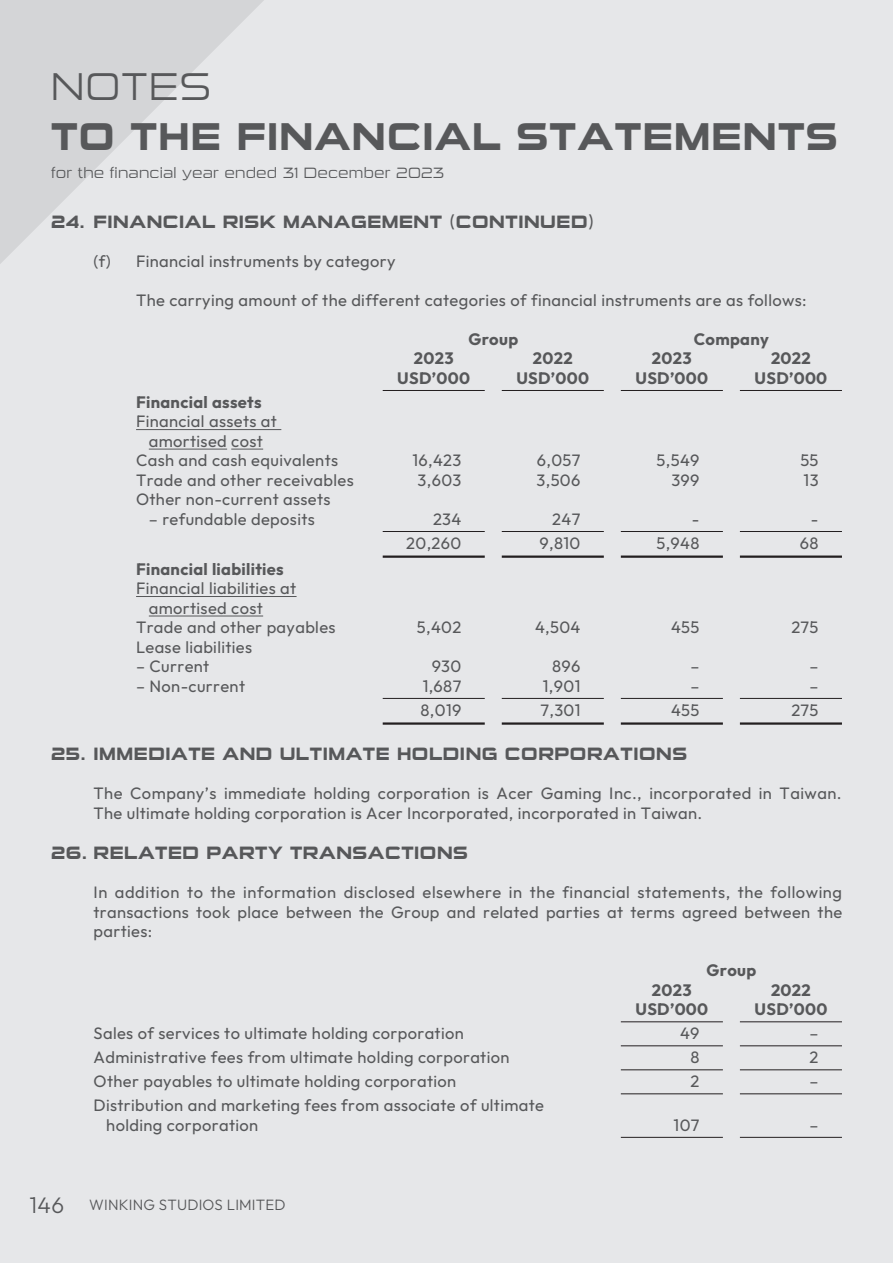
<style>
.page{position:relative;width:893px;height:1263px;background:#e6e7e9}
.page>*{position:absolute;margin:0;border:0;box-sizing:border-box;transform-origin:0 0}
.t1{font:700 39px "Sui Generis Rg";letter-spacing:.03em;color:#57585a}
.t2{font:39px "Sui Generis Lt";letter-spacing:.03em;color:#57585a}
.t3{font:700 18px "Sui Generis Rg";letter-spacing:.03em;color:#57585a}
.t4{font:16.5px/19.5px "Outfit";letter-spacing:.02em;color:#57585a}
.t5{font:700 16.5px "Outfit";letter-spacing:.02em;color:#57585a}
.t6{font:15px "Sui Generis Lt";letter-spacing:.01em;color:#57585a}
.t7{font:300 15px "Outfit";letter-spacing:.01em;color:#57585a}
.s1{font-size:22.5px}
</style>
<div class="page">
<svg style="left:0;top:0;width:264px;height:264px;fill:#d8d9db"></svg>
<hr style="left:383px;top:390px;width:102px;height:1px;background:#231f20">
<hr style="left:502px;top:390px;width:102px;height:1px;background:#231f20">
<hr style="left:621px;top:390px;width:102px;height:1px;background:#231f20">
<hr style="left:740px;top:390px;width:102px;height:1px;background:#231f20">
<hr style="left:136px;top:429px;width:145px;height:1px;background:#57585a">
<hr style="left:149px;top:449px;width:78px;height:1px;background:#57585a">
<hr style="left:231px;top:449px;width:32px;height:1px;background:#57585a">
<hr style="left:383px;top:531px;width:102px;height:1px;background:#231f20">
<hr style="left:502px;top:531px;width:102px;height:1px;background:#231f20">
<hr style="left:621px;top:531px;width:102px;height:1px;background:#231f20">
<hr style="left:740px;top:531px;width:102px;height:1px;background:#231f20">
<hr style="left:383px;top:555px;width:102px;height:3px;background:#231f20">
<hr style="left:502px;top:555px;width:102px;height:3px;background:#231f20">
<hr style="left:621px;top:555px;width:102px;height:3px;background:#231f20">
<hr style="left:740px;top:555px;width:102px;height:3px;background:#231f20">
<hr style="left:136px;top:596px;width:161px;height:1px;background:#57585a">
<hr style="left:149px;top:616px;width:114px;height:1px;background:#57585a">
<hr style="left:383px;top:698px;width:102px;height:1px;background:#231f20">
<hr style="left:502px;top:698px;width:102px;height:1px;background:#231f20">
<hr style="left:621px;top:698px;width:102px;height:1px;background:#231f20">
<hr style="left:740px;top:698px;width:102px;height:1px;background:#231f20">
<hr style="left:383px;top:722px;width:102px;height:3px;background:#231f20">
<hr style="left:502px;top:722px;width:102px;height:3px;background:#231f20">
<hr style="left:621px;top:722px;width:102px;height:3px;background:#231f20">
<hr style="left:740px;top:722px;width:102px;height:3px;background:#231f20">
<hr style="left:621px;top:1021px;width:102px;height:1px;background:#231f20">
<hr style="left:740px;top:1021px;width:102px;height:1px;background:#231f20">
<hr style="left:621px;top:1045px;width:102px;height:1px;background:#231f20">
<hr style="left:740px;top:1045px;width:102px;height:1px;background:#231f20">
<hr style="left:621px;top:1069px;width:102px;height:1px;background:#231f20">
<hr style="left:740px;top:1069px;width:102px;height:1px;background:#231f20">
<hr style="left:621px;top:1093px;width:102px;height:1px;background:#231f20">
<hr style="left:740px;top:1093px;width:102px;height:1px;background:#231f20">
<hr style="left:621px;top:1137px;width:102px;height:1px;background:#231f20">
<hr style="left:740px;top:1137px;width:102px;height:1px;background:#231f20">
<h1 class="t2" style="left:51px;top:63px;width:161px">NOTES</h1>
<h1 class="t1" style="left:51px;top:113px;width:788px">TO THE FINANCIAL STATEMENTS</h1>
<p class="t6" style="left:51px;top:164px;width:395px">for the financial year ended 31 December 2023</p>
<p class="t3" style="left:51px;top:211px;width:544px">24. FINANCIAL RISK MANAGEMENT (CONTINUED)</p>
<p class="t4" style="left:94px;top:252px;width:304px">(f) Financial instruments by category</p>
<p class="t4" style="left:136px;top:291px;width:672px">The carrying amount of the different categories of financial instruments are as follows:</p>
<p class="t5" style="left:468px;top:328px;width:51px">Group</p>
<p class="t5" style="left:694px;top:328px;width:77px">Company</p>
<p class="t5" style="left:414px;top:348px;width:41px">2023</p>
<p class="t5" style="left:533px;top:348px;width:41px">2022</p>
<p class="t5" style="left:652px;top:348px;width:41px">2023</p>
<p class="t5" style="left:771px;top:348px;width:41px">2022</p>
<p class="t5" style="left:397px;top:367px;width:74px">USD’000</p>
<p class="t5" style="left:516px;top:367px;width:74px">USD’000</p>
<p class="t5" style="left:635px;top:367px;width:74px">USD’000</p>
<p class="t5" style="left:754px;top:367px;width:74px">USD’000</p>
<p class="t5" style="left:136px;top:391px;width:127px">Financial assets</p>
<p class="t4" style="left:136px;top:412px;width:142px">Financial assets at</p>
<p class="t4" style="left:149px;top:432px;width:116px">amortised cost</p>
<p class="t4" style="left:136px;top:451px;width:204px">Cash and cash equivalents</p>
<p class="t4" style="left:412px;top:451px;width:50px">16,423</p>
<p class="t4" style="left:537px;top:451px;width:45px">6,057</p>
<p class="t4" style="left:657px;top:451px;width:44px">5,549</p>
<p class="t4" style="left:800px;top:451px;width:20px">55</p>
<p class="t4" style="left:136px;top:471px;width:219px">Trade and other receivables</p>
<p class="t4" style="left:418px;top:471px;width:45px">3,603</p>
<p class="t4" style="left:537px;top:471px;width:45px">3,506</p>
<p class="t4" style="left:671px;top:471px;width:30px">399</p>
<p class="t4" style="left:804px;top:471px;width:16px">13</p>
<p class="t4" style="left:136px;top:490px;width:196px">Other non-current assets</p>
<p class="t4" style="left:149px;top:510px;width:168px">– refundable deposits</p>
<p class="t4" style="left:433px;top:510px;width:30px">234</p>
<p class="t4" style="left:552px;top:510px;width:30px">247</p>
<p class="t4" style="left:692px;top:510px;width:9px">-</p>
<p class="t4" style="left:811px;top:510px;width:9px">-</p>
<p class="t4" style="left:406px;top:534px;width:57px">20,260</p>
<p class="t4" style="left:540px;top:534px;width:42px">9,810</p>
<p class="t4" style="left:656px;top:534px;width:45px">5,948</p>
<p class="t4" style="left:800px;top:534px;width:20px">68</p>
<p class="t5" style="left:136px;top:558px;width:149px">Financial liabilities</p>
<p class="t4" style="left:136px;top:579px;width:162px">Financial liabilities at</p>
<p class="t4" style="left:149px;top:599px;width:116px">amortised cost</p>
<p class="t4" style="left:136px;top:618px;width:201px">Trade and other payables</p>
<p class="t4" style="left:417px;top:618px;width:46px">5,402</p>
<p class="t4" style="left:535px;top:618px;width:47px">4,504</p>
<p class="t4" style="left:671px;top:618px;width:30px">455</p>
<p class="t4" style="left:791px;top:618px;width:29px">275</p>
<p class="t4" style="left:136px;top:638px;width:118px">Lease liabilities</p>
<p class="t4" style="left:136px;top:657px;width:75px">– Current</p>
<p class="t4" style="left:432px;top:657px;width:31px">930</p>
<p class="t4" style="left:552px;top:657px;width:30px">896</p>
<p class="t4" style="left:690px;top:657px;width:11px">–</p>
<p class="t4" style="left:809px;top:657px;width:11px">–</p>
<p class="t4" style="left:136px;top:677px;width:111px">– Non-current</p>
<p class="t4" style="left:423px;top:677px;width:40px">1,687</p>
<p class="t4" style="left:543px;top:677px;width:39px">1,901</p>
<p class="t4" style="left:690px;top:677px;width:11px">–</p>
<p class="t4" style="left:809px;top:677px;width:11px">–</p>
<p class="t4" style="left:420px;top:701px;width:42px">8,019</p>
<p class="t4" style="left:540px;top:701px;width:42px">7,301</p>
<p class="t4" style="left:671px;top:701px;width:30px">455</p>
<p class="t4" style="left:791px;top:701px;width:29px">275</p>
<p class="t3" style="left:51px;top:743px;width:637px">25. IMMEDIATE AND ULTIMATE HOLDING CORPORATIONS</p>
<p class="t4" style="left:94px;top:784px;width:750px">The Company’s immediate holding corporation is Acer Gaming Inc., incorporated in Taiwan.<br>The ultimate holding corporation is Acer Incorporated, incorporated in Taiwan.</p>
<p class="t3" style="left:51px;top:842px;width:418px">26. RELATED PARTY TRANSACTIONS</p>
<p class="t4" style="left:94px;top:883px;width:750px;text-align:justify">In addition to the information disclosed elsewhere in the financial statements, the following transactions took place between the Group and related parties at terms agreed between the parties:</p>
<p class="t5" style="left:706px;top:959px;width:51px">Group</p>
<p class="t5" style="left:652px;top:979px;width:41px">2023</p>
<p class="t5" style="left:771px;top:979px;width:41px">2022</p>
<p class="t5" style="left:635px;top:998px;width:74px">USD’000</p>
<p class="t5" style="left:754px;top:998px;width:74px">USD’000</p>
<p class="t4" style="left:94px;top:1024px;width:372px">Sales of services to ultimate holding corporation</p>
<p class="t4" style="left:680px;top:1024px;width:21px">49</p>
<p class="t4" style="left:809px;top:1024px;width:11px">–</p>
<p class="t4" style="left:94px;top:1048px;width:417px">Administrative fees from ultimate holding corporation</p>
<p class="t4" style="left:690px;top:1048px;width:11px">8</p>
<p class="t4" style="left:810px;top:1048px;width:10px">2</p>
<p class="t4" style="left:94px;top:1072px;width:364px">Other payables to ultimate holding corporation</p>
<p class="t4" style="left:691px;top:1072px;width:10px">2</p>
<p class="t4" style="left:809px;top:1072px;width:11px">–</p>
<p class="t4" style="left:106px;top:1096px;width:439px;text-indent:-13px">Distribution and marketing fees from associate of ultimate holding corporation</p>
<p class="t4" style="left:674px;top:1115px;width:27px">107</p>
<p class="t4" style="left:809px;top:1115px;width:11px">–</p>
<p class="t7" style="left:30px;top:1195px;width:257px"><span class="s1">146</span> WINKING STUDIOS LIMITED</p>
</div>
